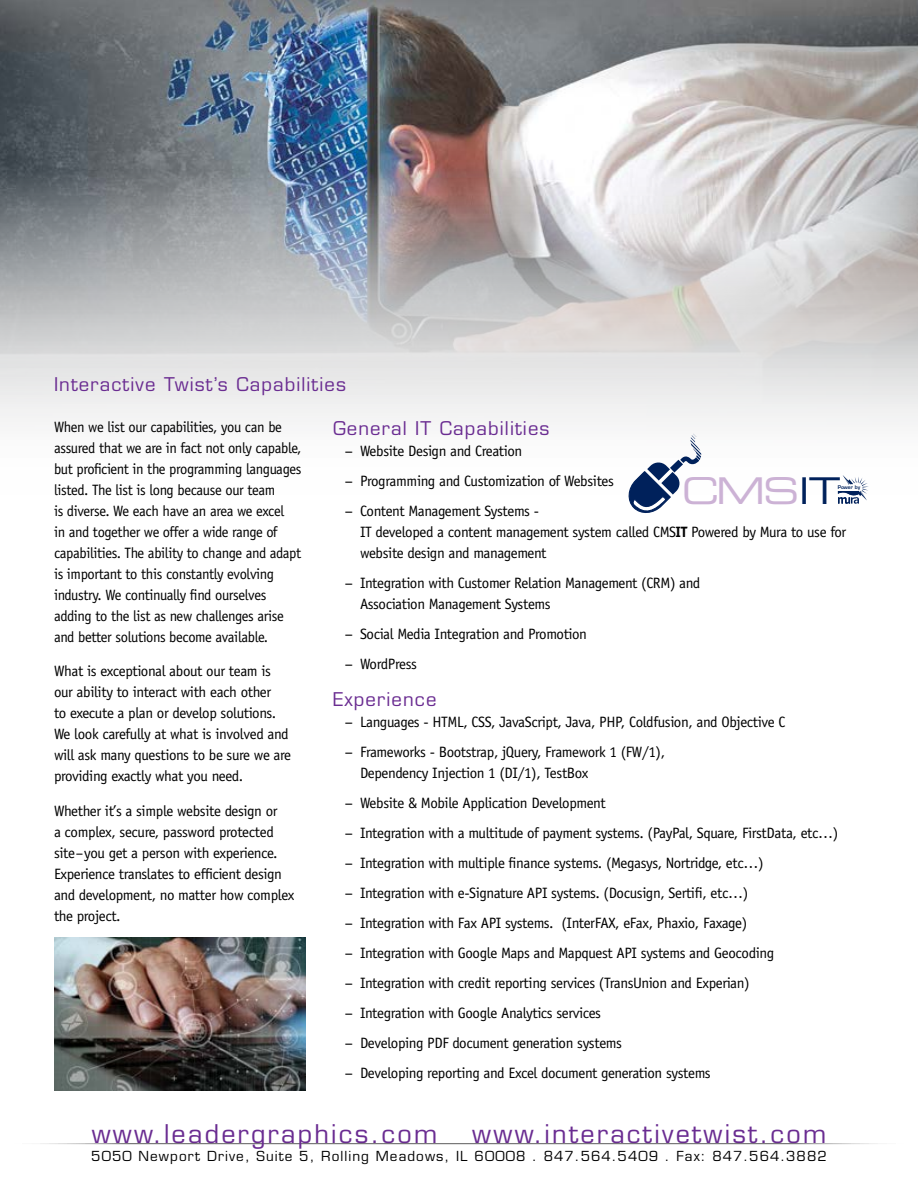
<style>
.page{position:relative;width:918px;height:1188px;background:#fff}
.page>*{position:absolute;margin:0;border:0;box-sizing:border-box;transform-origin:0 0}
.t1{font:36.9px "Eurostile Extended Two";letter-spacing:-.04em;color:#ccb2d5}
.t2{font:25.2px "Eurostile LT Std";letter-spacing:.09em;color:#6a2c91}
.t3{font:18.45px "Eurostile LT Std";letter-spacing:.06em;color:#6a2c91}
.t4{font:15px/21px "Officina Sans Std";letter-spacing:-.025em;color:#000}
.t5{font:13.5px "Eurostile LT Std";letter-spacing:.08em;color:#000}
.t6{font:600 4.95px "Eurostile LT Std";color:#00215b}
.s1{font-weight:700}
.s2{color:#00215b}
</style>
<div class="page">
<img style="left:0;top:0;width:918px;height:494px">
<svg style="left:626px;top:434px;width:75px;height:79px"></svg>
<svg style="left:838px;top:475px;width:31px;height:29px"></svg>
<img style="left:54px;top:938px;width:252px;height:153px">
<hr style="left:0;top:1143px;width:918px;height:1px;background:#000">
<p class="t3" style="left:54px;top:373px;width:294px">Interactive Twist’s Capabilities</p>
<p class="t4" style="left:54px;top:416px;width:249px">When we list our capabilities, you can be assured that we are in fact not only capable, but proficient in the programming languages listed. The list is long because our team<br>is diverse. We each have an area we excel<br>in and together we offer a wide range of capabilities. The ability to change and adapt is important to this constantly evolving industry. We continually find ourselves adding to the list as new challenges arise and better solutions become available.</p>
<p class="t4" style="left:54px;top:661px;width:239px">What is exceptional about our team is our ability to interact with each other<br>to execute a plan or develop solutions.<br>We look carefully at what is involved and will ask many questions to be sure we are providing exactly what you need.</p>
<p class="t4" style="left:54px;top:800px;width:242px">Whether it’s a simple website design or<br>a complex, secure, password protected site–you get a person with experience.<br>Experience translates to efficient design and development, no matter how complex the project.</p>
<p class="t3" style="left:333px;top:417px;width:218px">General IT Capabilities</p>
<p class="t4" style="left:345px;top:436px;width:270px;line-height:30px">− Website Design and Creation<br>− Programming and Customization of Websites − Content Management Systems -</p>
<p class="t4" style="left:360px;top:521px;width:488px">IT developed a content management system called CMS<span class="s1">IT</span> Powered by Mura to use for website design and management</p>
<p class="t4" style="left:360px;top:572px;width:342px;text-indent:-15px">− Integration with Customer Relation Management (CRM) and<br>Association Management Systems</p>
<p class="t4" style="left:345px;top:619px;width:244px;line-height:30px">− Social Media Integration and Promotion − WordPress</p>
<p class="t3" style="left:333px;top:688px;width:105px">Experience</p>
<p class="t4" style="left:345px;top:707px;width:442px;line-height:30px">− Languages - HTML, CSS, JavaScript, Java, PHP, Coldfusion, and Objective C − Frameworks - Bootstrap, jQuery, Framework 1 (FW/1),</p>
<p class="t4" style="left:345px;top:758px;width:495px;line-height:30px;text-indent:15px">Dependency Injection 1 (DI/1), TestBox<br>− Website &amp; Mobile Application Development<br>− Integration with a multitude of payment systems. (PayPal, Square, FirstData, etc…) − Integration with multiple finance systems. (Megasys, Nortridge, etc…)<br>− Integration with e-Signature API systems. (Docusign, Sertifi, etc…)<br>− Integration with Fax API systems. (InterFAX, eFax, Phaxio, Faxage)<br>− Integration with Google Maps and Mapquest API systems and Geocoding<br>− Integration with credit reporting services (TransUnion and Experian)<br>− Integration with Google Analytics services<br>− Developing PDF document generation systems<br>− Developing reporting and Excel document generation systems</p>
<h1 class="t1" style="left:682px;top:465px;width:160px">CMS<span class="s2">IT</span></h1>
<p class="t6" style="left:838px;top:484px;width:24px">Power by</p>
<h2 class="t2" style="left:92px;top:1119px;width:347px">www.leadergraphics.com</h2>
<h2 class="t2" style="left:472px;top:1119px;width:355px">www.interactivetwist.com</h2>
<p class="t5" style="left:91px;top:1148px;width:737px">5050 Newport Drive, Suite 5, Rolling Meadows, IL 60008 . 847.564.5409 . Fax: 847.564.3882</p>
</div>
